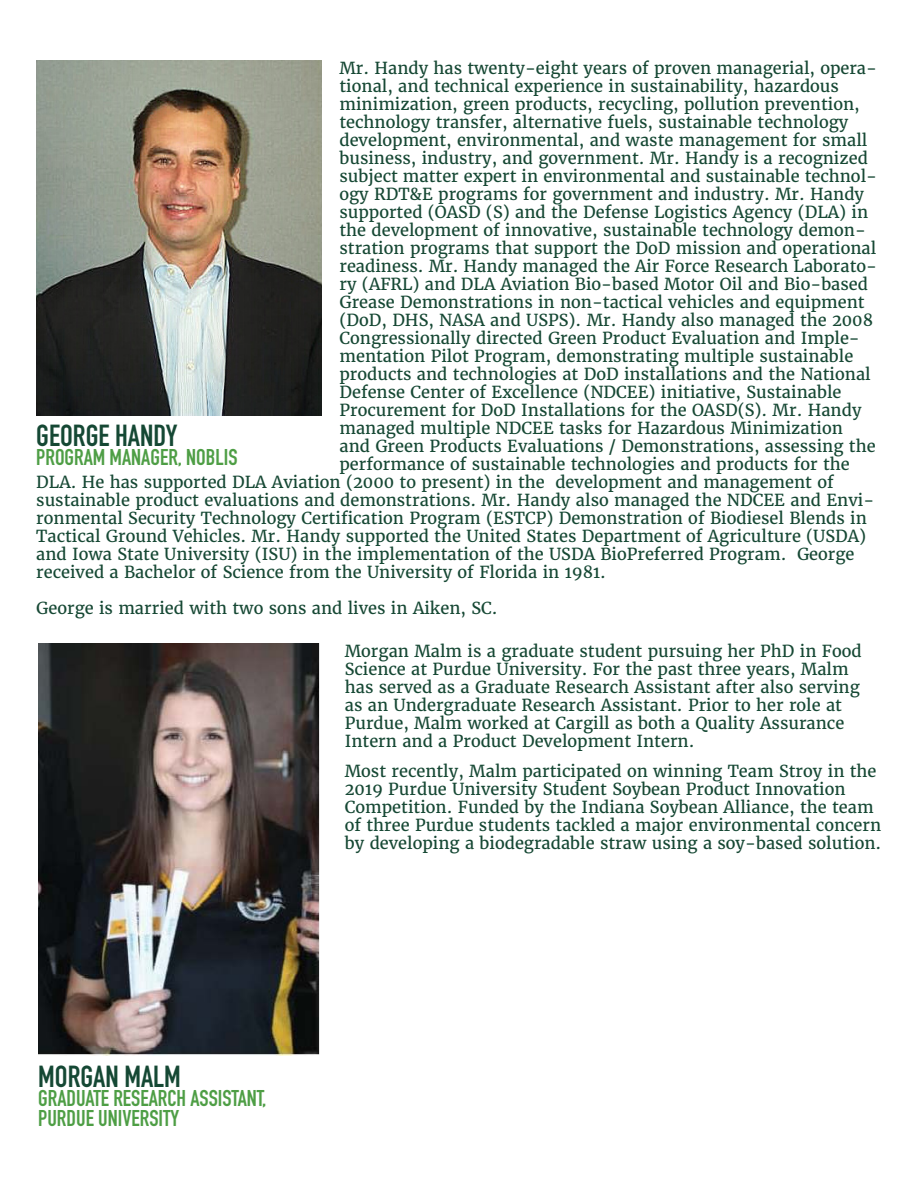
<style>
.page{position:relative;width:918px;height:1188px;background:#fff}
.page>*{position:absolute;margin:0;border:0;box-sizing:border-box;transform-origin:0 0}
.t1{font:700 30px "DIN Condensed";color:#154834}
.t2{font:700 22.5px/19.5px "DIN Condensed";color:#4e9e45}
.t3{font:16.5px/18px "Merriweather";color:#164834}
</style>
<div class="page">
<img style="left:36px;top:60px;width:285px;height:355px">
<img style="left:38px;top:644px;width:281px;height:412px">
<p class="t3" style="left:339px;top:60px;width:539px">Mr. Handy has twenty-eight years of proven managerial, opera-</p>
<p class="t3" style="left:339px;top:78px;width:501px">tional, and technical experience in sustainability, hazardous</p>
<p class="t3" style="left:339px;top:96px;width:522px">minimization, green products, recycling, pollution prevention,</p>
<p class="t3" style="left:339px;top:114px;width:510px">technology transfer, alternative fuels, sustainable technology</p>
<p class="t3" style="left:339px;top:132px;width:530px">development, environmental, and waste management for small</p>
<p class="t3" style="left:339px;top:150px;width:530px">business, industry, and government. Mr. Handy is a recognized</p>
<p class="t3" style="left:339px;top:168px;width:539px">subject matter expert in environmental and sustainable technol-</p>
<p class="t3" style="left:339px;top:186px;width:526px">ogy RDT&amp;E programs for government and industry. Mr. Handy</p>
<p class="t3" style="left:339px;top:204px;width:530px">supported (OASD (S) and the Defense Logistics Agency (DLA) in</p>
<p class="t3" style="left:339px;top:222px;width:528px">the development of innovative, sustainable technology demon-</p>
<p class="t3" style="left:339px;top:240px;width:538px">stration programs that support the DoD mission and operational</p>
<p class="t3" style="left:339px;top:258px;width:539px">readiness. Mr. Handy managed the Air Force Research Laborato-</p>
<p class="t3" style="left:339px;top:276px;width:530px">ry (AFRL) and DLA Aviation Bio-based Motor Oil and Bio-based</p>
<p class="t3" style="left:339px;top:294px;width:527px">Grease Demonstrations in non-tactical vehicles and equipment</p>
<p class="t3" style="left:339px;top:312px;width:535px">(DoD, DHS, NASA and USPS). Mr. Handy also managed the 2008</p>
<p class="t3" style="left:339px;top:330px;width:522px">Congressionally directed Green Product Evaluation and Imple-</p>
<p class="t3" style="left:339px;top:348px;width:515px">mentation Pilot Program, demonstrating multiple sustainable</p>
<p class="t3" style="left:339px;top:366px;width:533px">products and technologies at DoD installations and the National</p>
<p class="t3" style="left:339px;top:384px;width:504px">Defense Center of Excellence (NDCEE) initiative, Sustainable</p>
<p class="t3" style="left:339px;top:402px;width:524px">Procurement for DoD Installations for the OASD(S). Mr. Handy</p>
<p class="t3" style="left:339px;top:420px;width:505px">managed multiple NDCEE tasks for Hazardous Minimization</p>
<p class="t3" style="left:339px;top:438px;width:538px">and Green Products Evaluations / Demonstrations, assessing the</p>
<p class="t3" style="left:339px;top:456px;width:512px">performance of sustainable technologies and products for the</p>
<p class="t3" style="left:36px;top:474px;width:799px">DLA. He has supported DLA Aviation (2000 to present) in the development and management of</p>
<p class="t3" style="left:36px;top:492px;width:839px">sustainable product evaluations and demonstrations. Mr. Handy also managed the NDCEE and Envi-</p>
<p class="t3" style="left:36px;top:509px;width:832px">ronmental Security Technology Certification Program (ESTCP) Demonstration of Biodiesel Blends in</p>
<p class="t3" style="left:36px;top:528px;width:832px">Tactical Ground Vehicles. Mr. Handy supported the United States Department of Agriculture (USDA)</p>
<p class="t3" style="left:36px;top:546px;width:820px">and Iowa State University (ISU) in the implementation of the USDA BioPreferred Program. George</p>
<p class="t3" style="left:36px;top:564px;width:571px">received a Bachelor of Science from the University of Florida in 1981.</p>
<p class="t3" style="left:36px;top:600px;width:463px">George is married with two sons and lives in Aiken, SC.</p>
<h1 class="t1" style="left:36px;top:424px;width:143px">GEORGE HANDY</h1>
<h2 class="t2" style="left:36px;top:449px;width:203px">PROGRAM MANAGER, NOBLIS</h2>
<p class="t3" style="left:345px;top:643px;width:518px">Morgan Malm is a graduate student pursuing her PhD in Food Science at Purdue University. For the past three years, Malm has served as a Graduate Research Assistant after also serving as an Undergraduate Research Assistant. Prior to her role at Purdue, Malm worked at Cargill as both a Quality Assurance Intern and a Product Development Intern.</p>
<p class="t3" style="left:345px;top:763px;width:538px">Most recently, Malm participated on winning Team Stroy in the 2019 Purdue University Student Soybean Product Innovation Competition. Funded by the Indiana Soybean Alliance, the team of three Purdue students tackled a major environmental concern by developing a biodegradable straw using a soy-based solution.</p>
<h1 class="t1" style="left:38px;top:1065px;width:144px">MORGAN MALM</h1>
<h2 class="t2" style="left:38px;top:1090px;width:230px">GRADUATE RESEARCH ASSISTANT,<br>PURDUE UNIVERSITY</h2>
</div>
